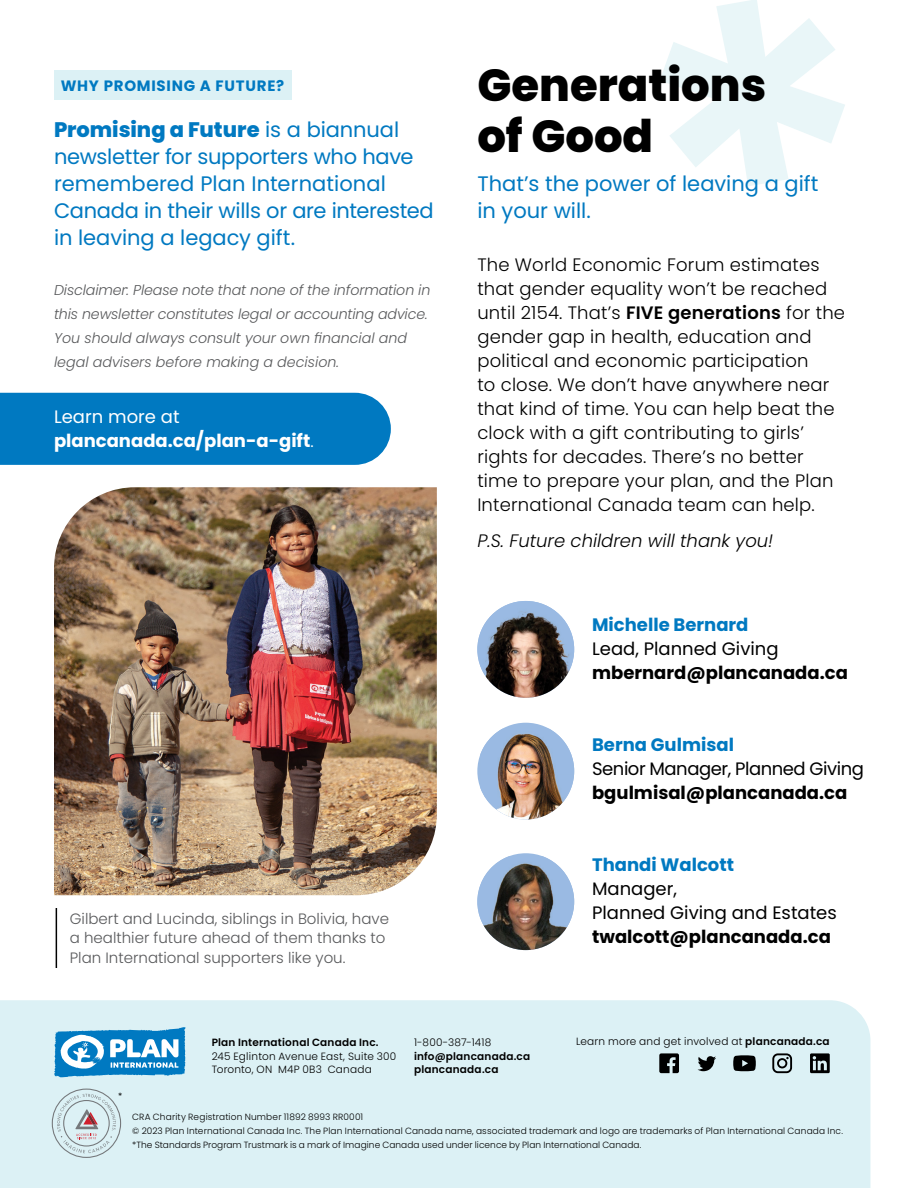
<style>
.page{position:relative;width:918px;height:1188px;background:#fff}
.page>*{position:absolute;margin:0;border:0;box-sizing:border-box;transform-origin:0 0}
.t1{font:800 45px/51px "Poppins";color:#000}
.t2{font:21px/27px "Poppins";letter-spacing:-.005em;color:#0079c1}
.t3{font:300 18px/24px "Poppins";letter-spacing:.01em;color:#000}
.t4{font:700 18px "Poppins";color:#000}
.t5{font:18px/24px "Poppins";color:#000}
.t6{font:700 18px "Poppins";color:#0079c1}
.t7{font:700 18px/24px "Poppins";color:#fff}
.t8{font:italic 300 18px "Poppins";color:#000}
.t9{font:18px "Poppins";letter-spacing:-.025em;color:#000}
.t10{font:300 15px/19.5px "Poppins";color:#58595b}
.t11{font:700 15px "Poppins";letter-spacing:.05em;color:#0079c1}
.t12{font:italic 300 14.25px/24px "Poppins";letter-spacing:-.01em;color:#58595b}
.t13{font:300 10.5px/13.5px "Poppins";letter-spacing:.02em;color:#000}
.t14{font:600 10.5px/13.5px "Poppins";letter-spacing:.02em;color:#000}
.t15{font:300 9px/14.2px "Poppins";letter-spacing:.01em;color:#000}
.t16{font:8.7px "Poppins";color:#000}
.s1{font-weight:800}
.s2{font-weight:400}
.s3{font-weight:300}
.s4{font-weight:600}
</style>
<div class="page">
<div style="left:0;top:1000px;width:870px;height:188px;background:#dcf1f5"></div>
<svg style="left:772px;top:1053px;width:20px;height:20px"></svg>
<svg style="left:733px;top:1055px;width:23px;height:16px"></svg>
<svg style="left:698px;top:1056px;width:18px;height:15px"></svg>
<svg style="left:810px;top:1053px;width:20px;height:20px"></svg>
<svg style="left:659px;top:1053px;width:20px;height:20px"></svg>
<svg style="left:52px;top:1089px;width:69px;height:69px;background:#cddbdf"></svg>
<svg style="left:54px;top:1027px;width:132px;height:50px"></svg>
<svg style="left:660px;top:0;width:185px;height:186px"></svg>
<div style="left:54px;top:70px;width:237px;height:29px;background:#dcf1f5"></div>
<div style="left:0;top:393px;width:391px;height:72px;background:#0079c1"></div>
<img style="left:477px;top:601px;width:97px;height:97px;border-radius:48px">
<img style="left:477px;top:856px;width:97px;height:94px">
<div style="left:477px;top:723px;width:97px;height:97px;background:#9abae2;border-radius:50%"></div>
<img style="left:480px;top:729px;width:94px;height:91px">
<hr style="left:56px;top:908px;width:1px;height:60px;background:#000">
<img style="left:54px;top:487px;width:383px;height:408px">
<hr style="left:917px;top:0;width:1px;height:1188px;background:#0079c1">
<p class="t11" style="left:61px;top:77px;width:225px">WHY PROMISING A FUTURE?</p>
<p class="t2" style="left:54px;top:116px;width:381px"><span class="s1">Promising a Future</span> is a biannual newsletter for supporters who have remembered Plan International<br>Canada in their wills or are interested in leaving a legacy gift.</p>
<p class="t12" style="left:54px;top:278px;width:378px">Disclaimer: Please note that none of the information in this newsletter constitutes legal or accounting advice.<br>You should always consult your own financial and legal advisers before making a decision.</p>
<p class="t7" style="left:54px;top:405px;width:261px"><span class="s2">Learn more at </span>plancanada.ca/plan-a-gift<span class="s3">.</span></p>
<p class="t10" style="left:70px;top:909px;width:321px">Gilbert and Lucinda, siblings in Bolivia, have a healthier future ahead of them thanks to<br>Plan International supporters like you.</p>
<h1 class="t1" style="left:477px;top:60px;width:290px">Generations of Good</h1>
<p class="t2" style="left:477px;top:170px;width:343px">That’s the power of leaving a gift in your will.</p>
<p class="t3" style="left:477px;top:253px;width:369px">The World Economic Forum estimates that gender equality won’t be reached until 2154. That’s <span class="s4">FIVE generations</span> for the gender gap in health, education and political and economic participation<br>to close. We don’t have anywhere near that kind of time. You can help beat the clock with a gift contributing to girls’ rights for decades. There’s no better time to prepare your plan, and the Plan International Canada team can help.</p>
<p class="t8" style="left:477px;top:530px;width:297px">P.S. Future children will thank you!</p>
<p class="t6" style="left:592px;top:614px;width:158px">Michelle Bernard</p>
<p class="t5" style="left:592px;top:637px;width:188px">Lead, Planned Giving</p>
<p class="t4" style="left:592px;top:662px;width:257px">mbernard@plancanada.ca</p>
<p class="t6" style="left:592px;top:734px;width:143px">Berna Gulmisal</p>
<p class="t9" style="left:592px;top:758px;width:273px">Senior Manager, Planned Giving</p>
<p class="t4" style="left:592px;top:782px;width:257px">bgulmisal@plancanada.ca</p>
<p class="t6" style="left:592px;top:854px;width:143px">Thandi Walcott</p>
<p class="t5" style="left:592px;top:877px;width:246px">Manager,<br>Planned Giving and Estates</p>
<p class="t4" style="left:592px;top:926px;width:240px">twalcott@plancanada.ca</p>
<p class="t16" style="left:118px;top:1091px;width:6px">*</p>
<p class="t14" style="left:212px;top:1036px;width:168px">Plan International Canada Inc.</p>
<p class="t13" style="left:212px;top:1049px;width:186px">245 Eglinton Avenue East, Suite 300<br>Toronto, ON M4P 0B3 Canada</p>
<p class="t13" style="left:414px;top:1036px;width:79px">1-800-387-1418</p>
<p class="t14" style="left:414px;top:1049px;width:118px">info@plancanada.ca plancanada.ca</p>
<p class="t13" style="left:576px;top:1035px;width:255px">Learn more and get involved at <span class="s4">plancanada.ca</span></p>
<p class="t15" style="left:132px;top:1109px;width:712px">CRA Charity Registration Number 11892 8993 RR0001<br>© 2023 Plan International Canada Inc. The Plan International Canada name, associated trademark and logo are trademarks of Plan International Canada Inc. *The Standards Program Trustmark is a mark of Imagine Canada used under licence by Plan International Canada.</p>
</div>
